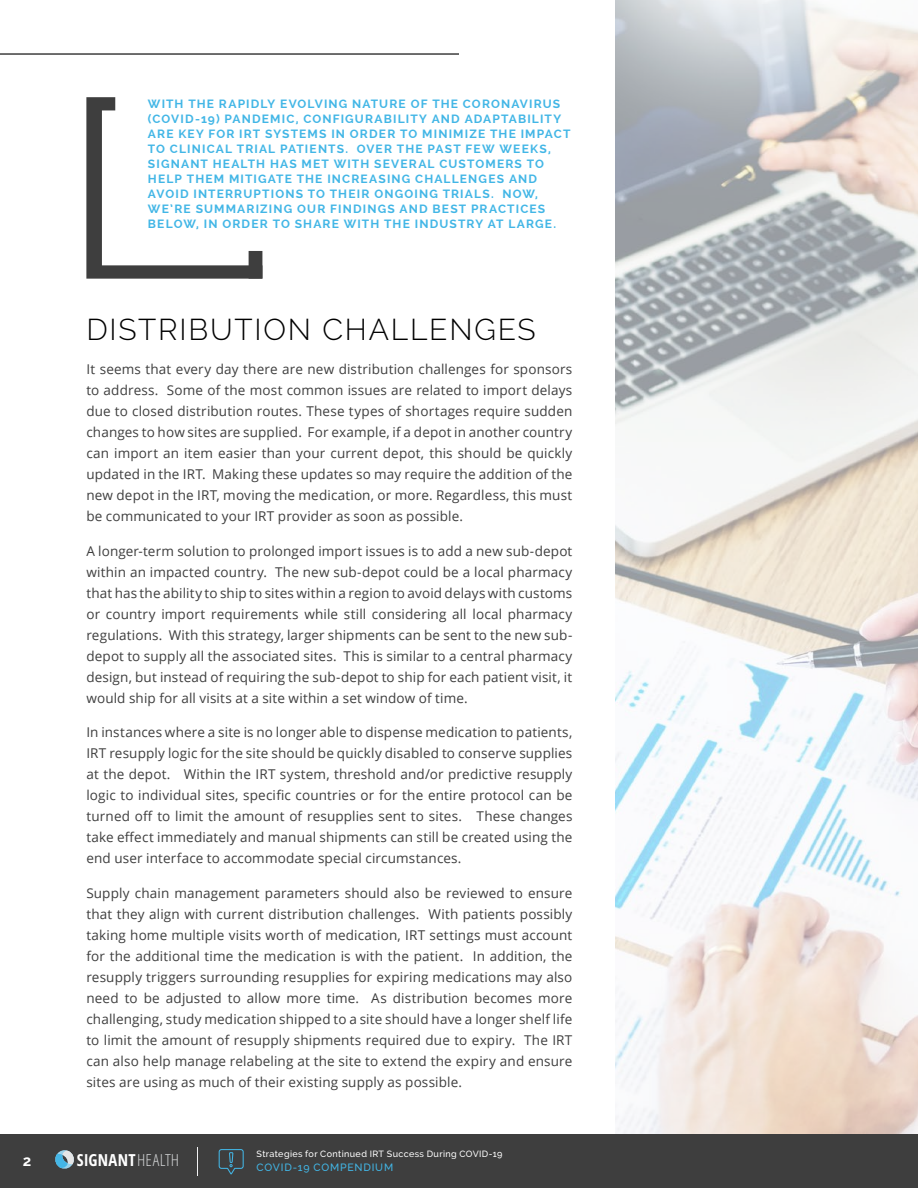
<style>
.page{position:relative;width:918px;height:1188px;background:#fff}
.page>*{position:absolute;margin:0;border:0;box-sizing:border-box;transform-origin:0 0}
.t1{font:300 30px "Raleway";letter-spacing:.06em;color:#000}
.t2{font:700 condensed 16.65px "Open Sans";letter-spacing:.02em;color:#fff}
.t3{font:700 15px "Raleway";color:#fff}
.t4{font:13.5px/21px "Open Sans";letter-spacing:.01em;color:#3e3e3e;text-align:justify}
.t5{font:700 12px/15px "Raleway";letter-spacing:.095em;color:#42b6e6}
.t6{font:500 10.5px "Raleway";letter-spacing:.075em;color:#42b6e6}
.t7{font:500 9px "Raleway";letter-spacing:.04em;color:#fff}
.s1{font-weight:300;color:#d1d3d4}
</style>
<div class="page">
<div style="left:0;top:1134px;width:918px;height:54px;background:#3e3e3e"></div>
<svg style="left:55px;top:1150px;width:19px;height:19px"></svg>
<svg style="left:197px;top:1147px;width:1px;height:28px"></svg>
<svg style="left:219px;top:1149px;width:25px;height:26px"></svg>
<hr style="left:0;top:53px;width:459px;height:2px;background:#3e3e3e">
<svg style="left:86px;top:97px;width:163px;height:182px"></svg>
<div style="left:249px;top:251px;width:13px;height:28px;background:#3e3e3e"></div>
<img style="left:616px;top:0;width:302px;height:1134px">
<p class="t5" style="left:148px;top:97px;width:424px">WITH THE RAPIDLY EVOLVING NATURE OF THE CORONAVIRUS (COVID-19) PANDEMIC, CONFIGURABILITY AND ADAPTABILITY ARE KEY FOR IRT SYSTEMS IN ORDER TO MINIMIZE THE IMPACT TO CLINICAL TRIAL PATIENTS. OVER THE PAST FEW WEEKS, SIGNANT HEALTH HAS MET WITH SEVERAL CUSTOMERS TO HELP THEM MITIGATE THE INCREASING CHALLENGES AND AVOID INTERRUPTIONS TO THEIR ONGOING TRIALS. NOW, WE’RE SUMMARIZING OUR FINDINGS AND BEST PRACTICES BELOW, IN ORDER TO SHARE WITH THE INDUSTRY AT LARGE.</p>
<h1 class="t1" style="left:86px;top:311px;width:451px">DISTRIBUTION CHALLENGES</h1>
<p class="t4" style="left:86px;top:358px;width:488px">It seems that every day there are new distribution challenges for sponsors to address. Some of the most common issues are related to import delays due to closed distribution routes. These types of shortages require sudden changes to how sites are supplied. For example, if a depot in another country can import an item easier than your current depot, this should be quickly updated in the IRT. Making these updates so may require the addition of the new depot in the IRT, moving the medication, or more. Regardless, this must be communicated to your IRT provider as soon as possible.</p>
<p class="t4" style="left:86px;top:540px;width:488px">A longer-term solution to prolonged import issues is to add a new sub-depot within an impacted country. The new sub-depot could be a local pharmacy that has the ability to ship to sites within a region to avoid delays with customs or country import requirements while still considering all local pharmacy regulations. With this strategy, larger shipments can be sent to the new sub&shy;depot to supply all the associated sites. This is similar to a central pharmacy design, but instead of requiring the sub-depot to ship for each patient visit, it would ship for all visits at a site within a set window of time.</p>
<p class="t4" style="left:86px;top:721px;width:488px">In instances where a site is no longer able to dispense medication to patients, IRT resupply logic for the site should be quickly disabled to conserve supplies at the depot. Within the IRT system, threshold and/or predictive resupply logic to individual sites, specific countries or for the entire protocol can be turned off to limit the amount of resupplies sent to sites. These changes take effect immediately and manual shipments can still be created using the end user interface to accommodate special circumstances.</p>
<p class="t4" style="left:86px;top:882px;width:488px">Supply chain management parameters should also be reviewed to ensure that they align with current distribution challenges. With patients possibly taking home multiple visits worth of medication, IRT settings must account for the additional time the medication is with the patient. In addition, the resupply triggers surrounding resupplies for expiring medications may also need to be adjusted to allow more time. As distribution becomes more challenging, study medication shipped to a site should have a longer shelf life to limit the amount of resupply shipments required due to expiry. The IRT can also help manage relabeling at the site to extend the expiry and ensure sites are using as much of their existing supply as possible.</p>
<p class="t3" style="left:23px;top:1152px;width:10px">2</p>
<p class="t2" style="left:77px;top:1148px;width:104px">SIGNANT<span class="s1">HEALTH</span></p>
<p class="t7" style="left:257px;top:1148px;width:247px">Strategies for Continued IRT Success During COVID-19</p>
<p class="t6" style="left:257px;top:1161px;width:138px">COVID-19 COMPENDIUM</p>
</div>
